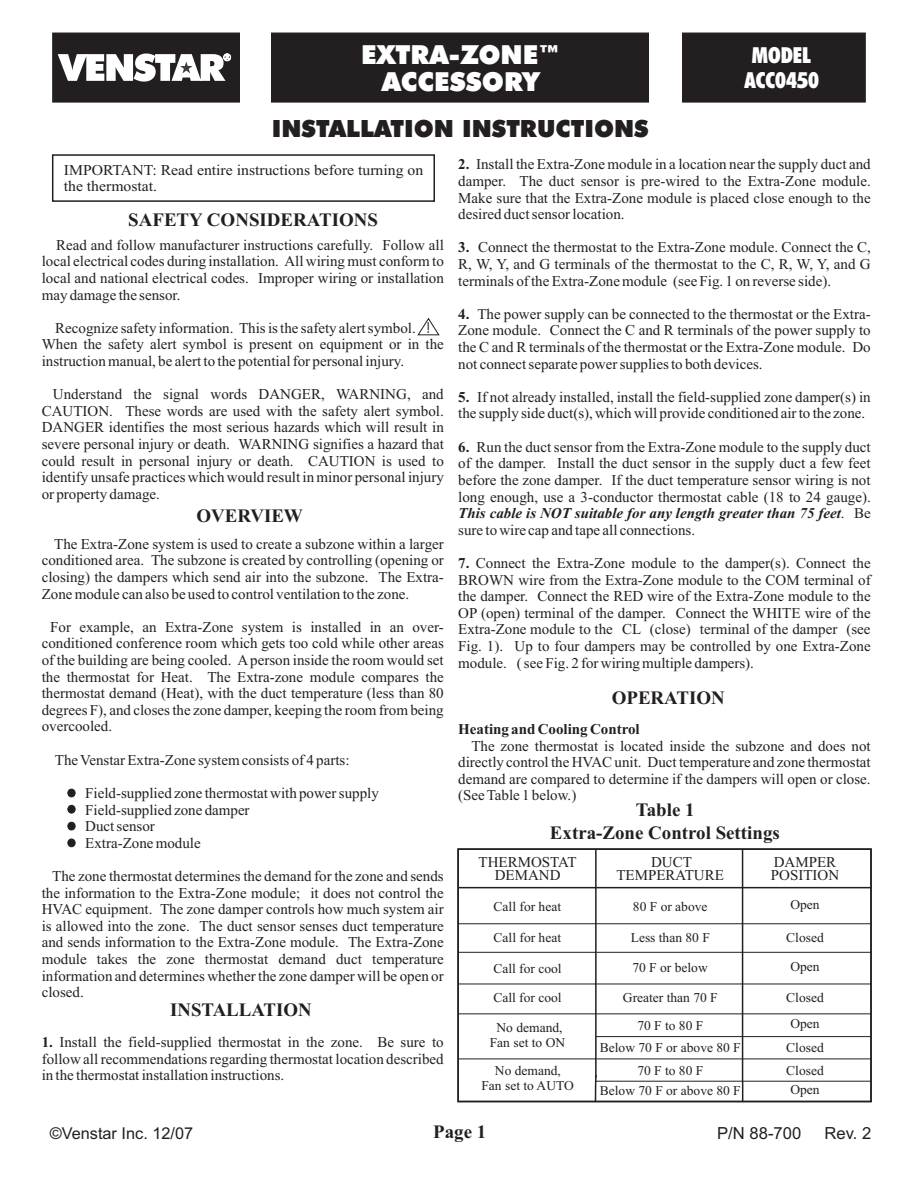
<style>
.page{position:relative;width:918px;height:1188px;background:#fff}
.page>*{position:absolute;margin:0;border:0;box-sizing:border-box;transform-origin:0 0}
.t1{font:900 26.25px "Futura BT";color:#fff}
.t2{font:900 23.7px "Futura BT";color:#231f20}
.t3{font:900 condensed 22.2px "Futura BT";color:#fff}
.t4{font:700 18.9px/22.6px "Times New Roman";color:#231f20;text-align:center}
.t5{font:16.65px "Arial";color:#231f20}
.t6{font:16.35px "Arial";color:#231f20}
.t7{font:15.3px "Avant Garde IT Cby BT";color:#231f20}
.t8{font:15px/16.6px "Times New Roman";color:#231f20;text-align:justify}
.t9{font:15px/16.6px "Times New Roman";color:#231f20;scale:1.05 1}
.t10{font:700 15px "Times New Roman";color:#231f20}
.t11{font:13.5px/15px "Times New Roman";color:#231f20;text-align:center}
.s1{font-weight:700}
.s2{font-weight:700;font-style:italic}
</style>
<div class="page">
<svg style="left:417px;top:318px;width:23px;height:18px"></svg>
<div style="left:52px;top:154px;width:383px;height:48px;border:2px solid #231f20"></div>
<div style="left:52px;top:33px;width:814px;height:69px;background:#231f20"></div>
<div style="left:240px;top:31px;width:30px;height:73px;background:#fff"></div>
<div style="left:650px;top:31px;width:32px;height:88px;background:#fff"></div>
<svg style="left:58px;top:54px;width:173px;height:28px"></svg>
<hr style="left:595px;top:850px;width:2px;height:228px;background:#231f20">
<hr style="left:742px;top:850px;width:1px;height:228px;background:#231f20">
<hr style="left:458px;top:887px;width:413px;height:1px;background:#231f20">
<svg style="left:594px;top:1073px;width:3px;height:30px"></svg>
<svg style="left:741px;top:1076px;width:3px;height:27px"></svg>
<hr style="left:458px;top:924px;width:413px;height:1px;background:#231f20">
<hr style="left:458px;top:952px;width:413px;height:1px;background:#231f20">
<hr style="left:458px;top:984px;width:413px;height:1px;background:#231f20">
<hr style="left:458px;top:1014px;width:413px;height:1px;background:#231f20">
<hr style="left:458px;top:1059px;width:413px;height:1px;background:#231f20">
<hr style="left:596px;top:1036px;width:275px;height:1px;background:#231f20">
<hr style="left:596px;top:1081px;width:275px;height:1px;background:#231f20">
<div style="left:457px;top:848px;width:415px;height:254px;border:1px solid #231f20"></div>
<div style="left:68px;top:789px;width:7px;height:8px;background:#231f20;border:1px solid #231f20;border-radius:50%"></div>
<div style="left:68px;top:839px;width:7px;height:8px;background:#231f20;border:1px solid #231f20;border-radius:50%"></div>
<div style="left:68px;top:822px;width:7px;height:8px;background:#231f20;border:1px solid #231f20;border-radius:50%"></div>
<div style="left:68px;top:805px;width:7px;height:8px;background:#231f20;border:1px solid #231f20;border-radius:50%"></div>
<h1 class="t1" style="left:361px;top:44px;width:200px">EXTRA-ZONE™</h1>
<h3 class="t3" style="left:752px;top:46px;width:61px">MODEL</h3>
<h1 class="t1" style="left:382px;top:71px;width:159px">ACCESSORY</h1>
<h3 class="t3" style="left:745px;top:71px;width:76px">ACC0450</h3>
<h2 class="t2" style="left:272px;top:119px;width:378px">INSTALLATION INSTRUCTIONS</h2>
<p class="t9" style="left:64px;top:163px;width:344px">IMPORTANT: Read entire instructions before turning on the thermostat.</p>
<p class="t4" style="left:128px;top:210px;width:251px">SAFETY CONSIDERATIONS</p>
<p class="t8" style="left:42px;top:238px;width:404px;text-indent:14px">Read and follow manufacturer instructions carefully. Follow all local electrical codes during installation. All wiring must conform to local and national electrical codes. Improper wiring or installation may damage the sensor.</p>
<p class="t8" style="left:42px;top:321px;width:404px;text-align:left;text-indent:14px">Recognize safety information. This is the safety alert symbol.<br>When the safety alert symbol is present on equipment or in the instruction manual, be alert to the potential for personal injury.</p>
<p class="t8" style="left:42px;top:387px;width:404px;text-indent:11px">Understand the signal words DANGER, WARNING, and CAUTION. These words are used with the safety alert symbol.<br>DANGER identifies the most serious hazards which will result in severe personal injury or death. WARNING signifies a hazard that could result in personal injury or death. CAUTION is used to identify unsafe practices which would result in minor personal injury or property damage.</p>
<p class="t8" style="left:42px;top:537px;width:404px;text-indent:13px">The Extra-Zone system is used to create a subzone within a larger conditioned area. The subzone is created by controlling (opening or closing) the dampers which send air into the subzone. The Extra-Zone module can also be used to control ventilation to the zone.</p>
<p class="t8" style="left:42px;top:620px;width:404px;text-indent:8px">For example, an Extra-Zone system is installed in an over&shy;conditioned conference room which gets too cold while other areas of the building are being cooled. Aperson inside the room would set the thermostat for Heat. The Extra-zone module compares the thermostat demand (Heat), with the duct temperature (less than 80 degrees F), and closes the zone damper, keeping the room from being overcooled.</p>
<p class="t8" style="left:55px;top:753px;width:296px">The Venstar Extra-Zone system consists of 4 parts:</p>
<p class="t8" style="left:85px;top:786px;width:295px;text-align:left">Field-supplied zone thermostat with power supply<br>Field-supplied zone damper<br>Duct sensor<br>Extra-Zone module</p>
<p class="t8" style="left:42px;top:869px;width:404px;text-indent:11px">The zone thermostat determines the demand for the zone and sends the information to the Extra-Zone module; it does not control the HVAC equipment. The zone damper controls how much system air is allowed into the zone. The duct sensor senses duct temperature and sends information to the Extra-Zone module. The Extra-Zone module takes the zone thermostat demand duct temperature information and determines whether the zone damper will be open or closed.</p>
<p class="t8" style="left:42px;top:1035px;width:404px"><span class="s1">1.</span> Install the field-supplied thermostat in the zone. Be sure to follow all recommendations regarding thermostat location described in the thermostat installation instructions.</p>
<p class="t7" style="left:426px;top:322px;width:6px">!</p>
<p class="t4" style="left:196px;top:506px;width:108px">OVERVIEW</p>
<p class="t4" style="left:170px;top:1001px;width:143px">INSTALLATION</p>
<p class="t8" style="left:458px;top:157px;width:414px"><span class="s1">2.</span> Install the Extra-Zone module in a location near the supply duct and damper. The duct sensor is pre-wired to the Extra-Zone module.<br>Make sure that the Extra-Zone module is placed close enough to the desired duct sensor location.</p>
<p class="t8" style="left:458px;top:240px;width:414px"><span class="s1">3.</span> Connect the thermostat to the Extra-Zone module. Connect the C, R, W, Y, and G terminals of the thermostat to the C, R, W, Y, and G terminals of the Extra-Zone module (see Fig. 1 on reverse side).</p>
<p class="t8" style="left:458px;top:307px;width:414px"><span class="s1">4.</span> The power supply can be connected to the thermostat or the Extra-Zone module. Connect the C and R terminals of the power supply to the C and R terminals of the thermostat or the Extra-Zone module. Do not connect separate power supplies to both devices.</p>
<p class="t8" style="left:458px;top:390px;width:414px"><span class="s1">5.</span> If not already installed, install the field-supplied zone damper(s) in the supply side duct(s), which will provide conditioned air to the zone.</p>
<p class="t8" style="left:458px;top:440px;width:414px"><span class="s1">6.</span> Run the duct sensor from the Extra-Zone module to the supply duct of the damper. Install the duct sensor in the supply duct a few feet before the zone damper. If the duct temperature sensor wiring is not long enough, use a 3-conductor thermostat cable (18 to 24 gauge).<br><span class="s2">This cable is NOT suitable for any length greater than 75 feet</span>. Be sure to wire cap and tape all connections.</p>
<p class="t8" style="left:458px;top:556px;width:414px"><span class="s1">7.</span> Connect the Extra-Zone module to the damper(s). Connect the BROWN wire from the Extra-Zone module to the COM terminal of the damper. Connect the RED wire of the Extra-Zone module to the OP (open) terminal of the damper. Connect the WHITE wire of the Extra-Zone module to the CL (close) terminal of the damper (see Fig. 1). Up to four dampers may be controlled by one Extra-Zone module. ( see Fig. 2 for wiring multiple dampers).</p>
<p class="t4" style="left:612px;top:689px;width:115px">OPERATION</p>
<p class="t10" style="left:458px;top:724px;width:183px">Heating and Cooling Control</p>
<p class="t8" style="left:458px;top:739px;width:414px;text-indent:13px">The zone thermostat is located inside the subzone and does not directly control the HVAC unit. Duct temperature and zone thermostat demand are compared to determine if the dampers will open or close. (See Table 1 below.)</p>
<p class="t4" style="left:550px;top:800px;width:231px">Table 1<br>Extra-Zone Control Settings</p>
<p class="t8" style="left:479px;top:858px;width:99px;line-height:12.6px;text-align:center">THERMOSTAT<br>DEMAND</p>
<p class="t8" style="left:616px;top:858px;width:109px;line-height:12.5px;text-align:center">DUCT<br>TEMPERATURE</p>
<p class="t8" style="left:771px;top:858px;width:70px;line-height:12.5px">DAMPER<br>POSITION</p>
<p class="t11" style="left:494px;top:900px;width:69px">Call for heat</p>
<p class="t11" style="left:494px;top:932px;width:69px">Call for heat</p>
<p class="t11" style="left:633px;top:900px;width:76px">80 F or above</p>
<p class="t11" style="left:631px;top:932px;width:81px">Less than 80 F</p>
<p class="t11" style="left:790px;top:898px;width:31px">Open</p>
<p class="t11" style="left:786px;top:932px;width:39px">Closed</p>
<p class="t11" style="left:493px;top:962px;width:70px">Call for cool</p>
<p class="t11" style="left:790px;top:960px;width:31px">Open</p>
<p class="t11" style="left:632px;top:961px;width:77px">70 F or below</p>
<p class="t11" style="left:493px;top:992px;width:70px">Call for cool</p>
<p class="t11" style="left:490px;top:1021px;width:77px">No demand,<br>Fan set to ON</p>
<p class="t11" style="left:481px;top:1065px;width:94px">No demand,<br>Fan set to AUTO</p>
<p class="t11" style="left:623px;top:985px;width:96px;line-height:27.3px">Greater than 70 F<br>70 F to 80 F</p>
<p class="t11" style="left:600px;top:1037px;width:142px;line-height:23px">Below 70 F or above 80 F<br>70 F to 80 F</p>
<p class="t11" style="left:600px;top:1085px;width:142px">Below 70 F or above 80 F</p>
<p class="t11" style="left:786px;top:992px;width:39px">Closed</p>
<p class="t11" style="left:786px;top:1037px;width:39px;line-height:23.1px;text-align:left">Closed<br>Closed</p>
<p class="t11" style="left:790px;top:1018px;width:31px">Open</p>
<p class="t11" style="left:790px;top:1083px;width:31px">Open</p>
<p class="t4" style="left:433px;top:1122px;width:55px">Page 1</p>
<p class="t6" style="left:50px;top:1127px;width:145px">©Venstar Inc. 12/07</p>
<p class="t5" style="left:717px;top:1127px;width:86px">P/N 88-700</p>
<p class="t5" style="left:824px;top:1127px;width:48px">Rev. 2</p>
</div>
